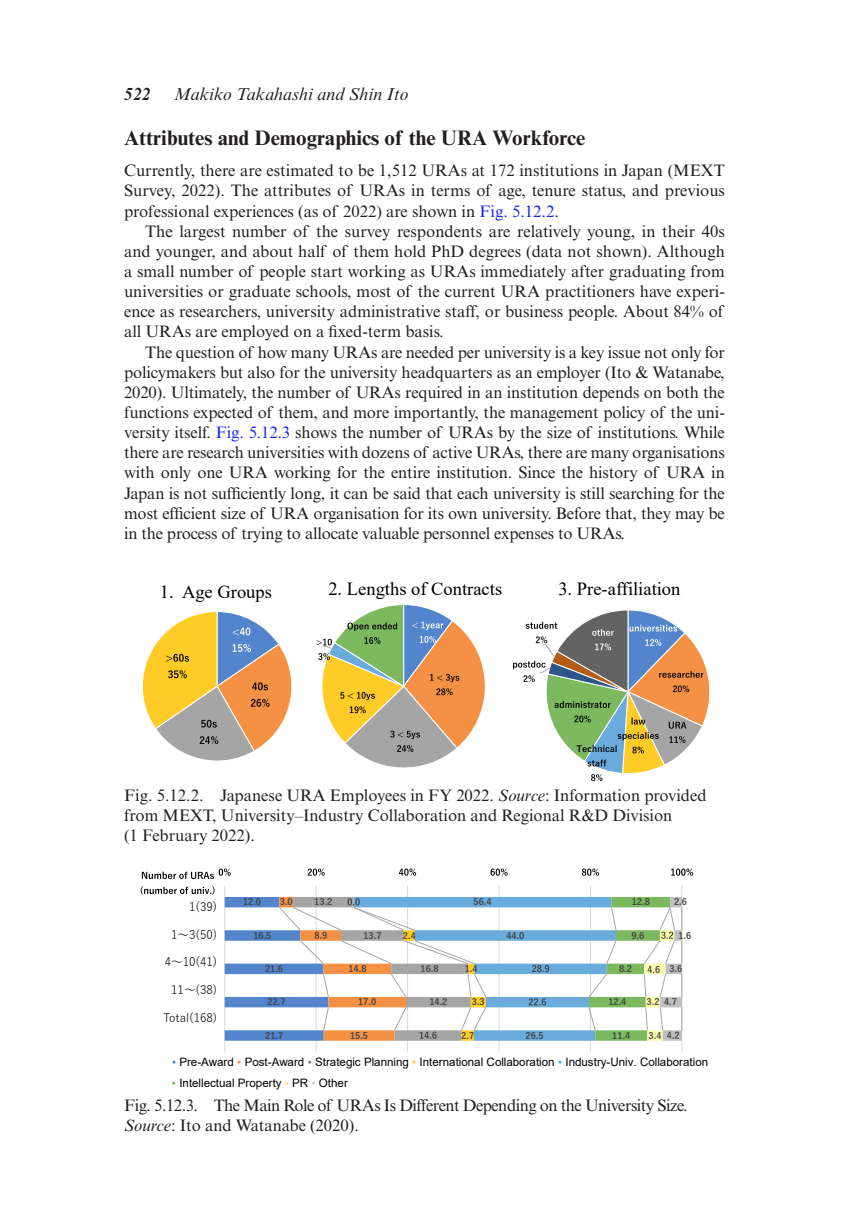
<style>
.page{position:relative;width:849px;height:1231px;background:#fff}
.page>*{position:absolute;margin:0;border:0;box-sizing:border-box;transform-origin:0 0}
.heading-01{font:700 21px "Times New Roman MT Std";color:#231f20}
.t1{font:18.55px "Times New Roman";color:#000}
.t2{font:italic 17.5px "Times New Roman MT Std";letter-spacing:.01em;color:#231f20}
.t3{font:italic 700 17.5px "Times New Roman MT Std";color:#231f20}
.chapter_textind{font:16.62px/20.1px "Times New Roman MT Std";letter-spacing:-.01em;color:#231f20;text-align:justify}
.chapter_text{font:16.62px/20.1px "Times New Roman MT Std";color:#231f20;text-align:justify}
.figure_caption{font:16.62px/20.1px "Times New Roman MT Std";color:#231f20}
.figure_caption-2{font:16.62px "Times New Roman MT Std";letter-spacing:-.03em;color:#231f20}
.t4{font:11.55px "Arial";color:#000}
.t5{font:11.55px "Yu Gothic";color:#000}
.t6{font:700 9.1px "Yu Gothic";color:#404040}
.s1{color:#1922fb}
.s2{font-style:italic}
.s3{color:#5385cd}
.s4{color:#f49144}
.s5{color:#7f7f7f}
.s6{color:#ffcb26}
.s7{color:#69abdb}
.s8{color:#7cb85d}
.s9{color:#ffe07e}
.s10{color:#c9c9c9}
</style>
<div class="page">
<hr style="left:224px;top:885px;width:1px;height:167px;background:#d9d9d9">
<hr style="left:316px;top:885px;width:1px;height:167px;background:#d9d9d9">
<hr style="left:407px;top:885px;width:1px;height:167px;background:#d9d9d9">
<hr style="left:498px;top:885px;width:1px;height:167px;background:#d9d9d9">
<hr style="left:590px;top:885px;width:1px;height:167px;background:#d9d9d9">
<hr style="left:681px;top:885px;width:1px;height:167px;background:#d9d9d9">
<svg style="left:225px;top:896px;width:457px;height:144px"></svg>
<svg style="left:307px;top:868px;width:17px;height:7px"></svg>
<svg style="left:399px;top:868px;width:17px;height:7px"></svg>
<svg style="left:490px;top:868px;width:17px;height:7px"></svg>
<svg style="left:581px;top:868px;width:18px;height:7px"></svg>
<svg style="left:671px;top:868px;width:21px;height:7px"></svg>
<svg style="left:142px;top:868px;width:88px;height:10px"></svg>
<svg style="left:141px;top:886px;width:73px;height:8px"></svg>
<svg style="left:513px;top:610px;width:197px;height:171px"></svg>
<svg style="left:142px;top:611px;width:150px;height:150px"></svg>
<svg style="left:316px;top:604px;width:170px;height:164px"></svg>
<p class="t3" style="left:124px;top:83px;width:28px">522</p>
<p class="t2" style="left:173px;top:84px;width:237px">Makiko Takahashi and Shin Ito</p>
<p class="heading-01" style="left:124px;top:125px;width:462px">Attributes and Demographics of the URA Workforce</p>
<p class="chapter_text" style="left:124px;top:161px;width:602px">Currently, there are estimated to be 1,512 URAs at 172 institutions in Japan (MEXT Survey, 2022). The attributes of URAs in terms of age, tenure status, and previous professional experiences (as of 2022) are shown in <span class="s1">Fig. 5.12.2</span>.</p>
<p class="chapter_textind" style="left:124px;top:221px;width:602px;text-indent:21px">The largest number of the survey respondents are relatively young, in their 40s and younger, and about half of them hold PhD degrees (data not shown). Although a small number of people start working as URAs immediately after graduating from universities or graduate schools, most of the current URA practitioners have experi&shy;ence as researchers, university administrative staff, or business people. About 84% of all URAs are employed on a fixed-term basis.</p>
<p class="chapter_textind" style="left:124px;top:342px;width:602px;text-indent:21px">The question of how many URAs are needed per university is a key issue not only for policymakers but also for the university headquarters as an employer (Ito &amp; Watanabe, 2020). Ultimately, the number of URAs required in an institution depends on both the functions expected of them, and more importantly, the management policy of the uni&shy;versity itself. <span class="s1">Fig. 5.12.3</span> shows the number of URAs by the size of institutions. While there are research universities with dozens of active URAs, there are many organisations with only one URA working for the entire institution. Since the history of URA in Japan is not sufficiently long, it can be said that each university is still searching for the most efficient size of URA organisation for its own university. Before that, they may be in the process of trying to allocate valuable personnel expenses to URAs.</p>
<p class="t1" style="left:160px;top:578px;width:114px">1. Age Groups</p>
<p class="t1" style="left:328px;top:575px;width:175px">2. Lengths of Contracts</p>
<p class="t1" style="left:558px;top:575px;width:123px">3. Pre-affiliation</p>
<p class="figure_caption" style="left:124px;top:785px;width:583px">Fig. 5.12.2. Japanese URA Employees in FY 2022. <span class="s2">Source</span>: Information provided from MEXT, University–Industry Collaboration and Regional R&amp;D Division<br>(1 February 2022).</p>
<p class="t6" style="left:243px;top:896px;width:20px">12.0</p>
<p class="t6" style="left:253px;top:930px;width:20px">16.5</p>
<p class="t6" style="left:265px;top:963px;width:20px">21.6</p>
<p class="t6" style="left:267px;top:996px;width:20px">22.7</p>
<p class="t6" style="left:265px;top:1030px;width:20px">21.7</p>
<p class="t6" style="left:280px;top:896px;width:14px">3.0</p>
<p class="t6" style="left:314px;top:896px;width:20px">13.2</p>
<p class="t6" style="left:473px;top:896px;width:20px">56.4</p>
<p class="t6" style="left:631px;top:896px;width:20px">12.8</p>
<p class="t6" style="left:631px;top:930px;width:14px">9.6</p>
<p class="t6" style="left:673px;top:896px;width:14px">2.6</p>
<p class="t6" style="left:678px;top:930px;width:14px">1.6</p>
<p class="t6" style="left:669px;top:963px;width:14px">3.6</p>
<p class="t6" style="left:664px;top:996px;width:14px">4.7</p>
<p class="t5" style="left:189px;top:895px;width:30px">1(39)</p>
<p class="t5" style="left:171px;top:923px;width:48px">1～3(50)</p>
<p class="t5" style="left:165px;top:951px;width:54px">4～10(41)</p>
<p class="t5" style="left:171px;top:979px;width:48px">11～(38)</p>
<p class="t5" style="left:163px;top:1007px;width:56px">Total(168)</p>
<p class="t4" style="left:172px;top:1053px;width:537px"><span class="s3">▪</span> Pre-Award <span class="s4">▪</span> Post-Award <span class="s5">▪</span> Strategic Planning <span class="s6">▪</span> International Collaboration <span class="s7">▪</span> Industry-Univ. Collaboration</p>
<p class="t4" style="left:172px;top:1074px;width:177px"><span class="s8">▪</span> Intellectual Property <span class="s9">▪</span> PR <span class="s10">▪</span> Other</p>
<p class="figure_caption-2" style="left:124px;top:1095px;width:564px">Fig. 5.12.3. The Main Role of URAs Is Different Depending on the University Size.</p>
<p class="figure_caption" style="left:124px;top:1114px;width:236px"><span class="s2">Source</span>: Ito and Watanabe (2020).</p>
<p class="t6" style="left:363px;top:930px;width:20px">13.7</p>
<p class="t6" style="left:506px;top:930px;width:20px">44.0</p>
<p class="t6" style="left:403px;top:930px;width:14px">2.4</p>
<p class="t6" style="left:420px;top:963px;width:20px">16.8</p>
<p class="t6" style="left:429px;top:996px;width:20px">14.2</p>
<p class="t6" style="left:619px;top:963px;width:14px">8.2</p>
<p class="t6" style="left:608px;top:996px;width:20px">12.4</p>
<p class="t6" style="left:612px;top:1030px;width:20px">11.4</p>
<p class="t6" style="left:464px;top:963px;width:14px">1.4</p>
<p class="t6" style="left:471px;top:996px;width:14px">3.3</p>
<p class="t6" style="left:461px;top:1030px;width:14px">2.7</p>
<p class="t6" style="left:358px;top:996px;width:20px">17.0</p>
<p class="t6" style="left:350px;top:1030px;width:20px">15.5</p>
<p class="t6" style="left:646px;top:996px;width:14px">3.2</p>
<p class="t6" style="left:648px;top:1030px;width:14px">3.4</p>
<p class="t6" style="left:525px;top:1030px;width:20px">26.5</p>
</div>
